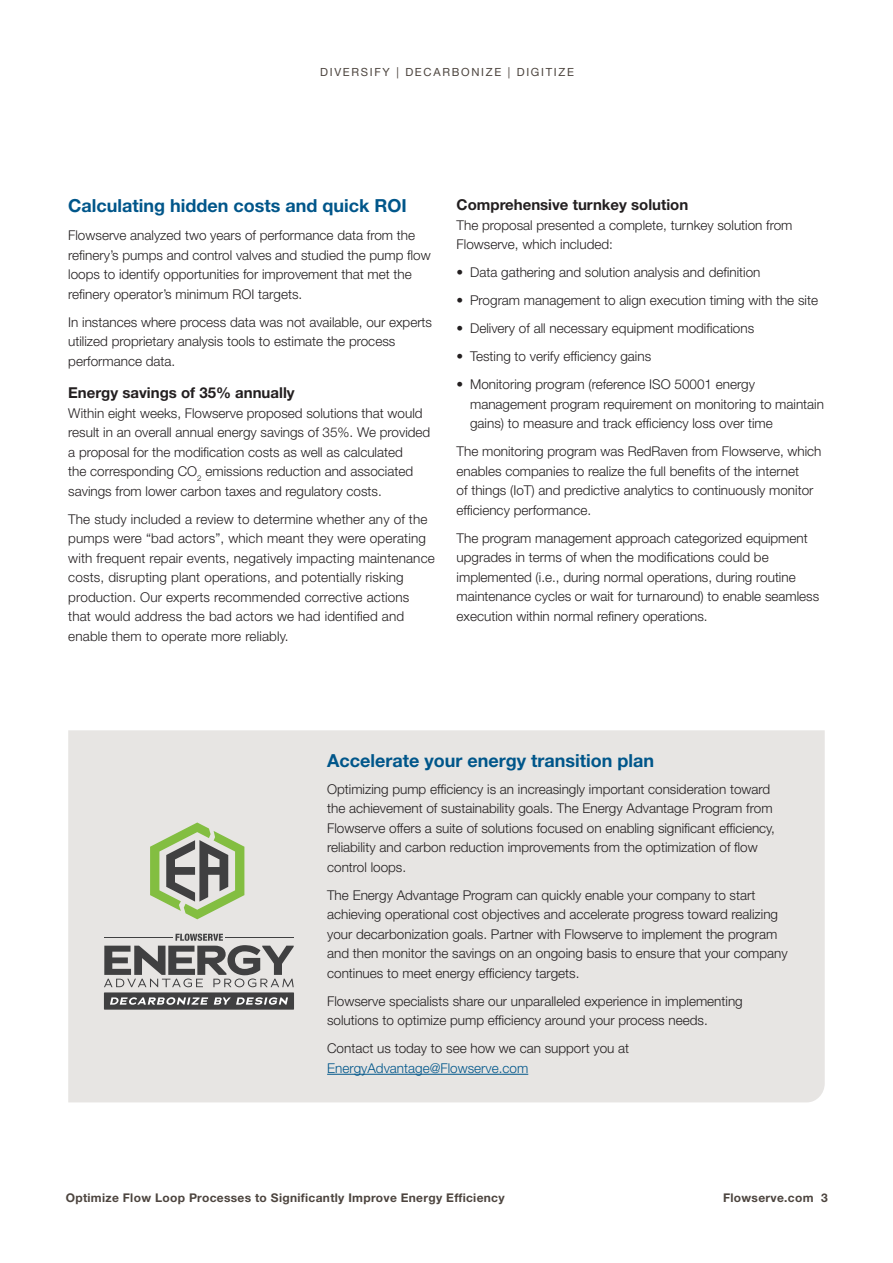
<style>
.page{position:relative;width:893px;height:1263px;background:#fff}
.page>*{position:absolute;margin:0;border:0;box-sizing:border-box;transform-origin:0 0}
.Subhead_Level_1__blu{font:700 18px "Helvetica Neue LT Std";color:#00568a}
.Subhead_Level_2__bla{font:700 15px "Helvetica Neue LT Std";color:#231f20}
.Body_copy{font:300 13.5px/19.5px "Helvetica Neue LT Std";color:#231f20}
.t1{font:700 12px "Helvetica Neue LT Std";letter-spacing:.025em;color:#4d453f}
.t2{font:11.25px "Helvetica Neue LT Std";letter-spacing:.15em;color:#4d453f}
.s1{color:#00568a}
</style>
<div class="page">
<div style="left:68px;top:730px;width:757px;height:372px;background:#e7e5e3"></div>
<hr style="left:327px;top:1074px;width:201px;height:1px;background:#00568a">
<div style="left:104px;top:992px;width:190px;height:18px;background:#404041"></div>
<svg style="left:110px;top:997px;width:98px;height:8px"></svg>
<svg style="left:214px;top:997px;width:74px;height:8px"></svg>
<svg style="left:150px;top:822px;width:94px;height:97px;background:#abb999"></svg>
<svg style="left:104px;top:933px;width:190px;height:54px;background:#a7a6a5"></svg>
<hr style="left:104px;top:937px;width:69px;height:1px;background:#404041">
<hr style="left:225px;top:937px;width:69px;height:1px;background:#404041">
<p class="t2" style="left:320px;top:65px;width:255px">DIVERSIFY | DECARBONIZE | DIGITIZE</p>
<p class="Subhead_Level_1__blu" style="left:68px;top:195px;width:340px">Calculating hidden costs and quick ROI</p>
<p class="Body_copy" style="left:68px;top:225px;width:364px">Flowserve analyzed two years of performance data from the refinery’s pumps and control valves and studied the pump flow loops to identify opportunities for improvement that met the refinery operator’s minimum ROI targets.</p>
<p class="Body_copy" style="left:68px;top:312px;width:365px">In instances where process data was not available, our experts utilized proprietary analysis tools to estimate the process performance data.</p>
<p class="Subhead_Level_2__bla" style="left:68px;top:384px;width:228px">Energy savings of 35% annually</p>
<p class="Body_copy" style="left:68px;top:403px;width:364px">Within eight weeks, Flowserve proposed solutions that would result in an overall annual energy savings of 35%. We provided a proposal for the modification costs as well as calculated<br>the corresponding CO<sub>2</sub> emissions reduction and associated savings from lower carbon taxes and regulatory costs.</p>
<p class="Body_copy" style="left:68px;top:509px;width:368px">The study included a review to determine whether any of the pumps were “bad actors”, which meant they were operating with frequent repair events, negatively impacting maintenance costs, disrupting plant operations, and potentially risking production. Our experts recommended corrective actions that would address the bad actors we had identified and enable them to operate more reliably.</p>
<p class="Subhead_Level_2__bla" style="left:457px;top:196px;width:233px">Comprehensive turnkey solution</p>
<p class="Body_copy" style="left:457px;top:215px;width:337px">The proposal presented a complete, turnkey solution from<br>Flowserve, which included:</p>
<p class="Body_copy" style="left:457px;top:262px;width:305px">• Data gathering and solution analysis and definition</p>
<p class="Body_copy" style="left:457px;top:290px;width:363px">• Program management to align execution timing with the site</p>
<p class="Body_copy" style="left:457px;top:318px;width:299px">• Delivery of all necessary equipment modifications</p>
<p class="Body_copy" style="left:457px;top:346px;width:196px">• Testing to verify efficiency gains</p>
<p class="Body_copy" style="left:470px;top:374px;width:355px;text-indent:-14px">• Monitoring program (reference ISO 50001 energy management program requirement on monitoring to maintain gains) to measure and track efficiency loss over time</p>
<p class="Body_copy" style="left:457px;top:441px;width:366px">The monitoring program was RedRaven from Flowserve, which enables companies to realize the full benefits of the internet<br>of things (IoT) and predictive analytics to continuously monitor efficiency performance.</p>
<p class="Body_copy" style="left:457px;top:528px;width:364px">The program management approach categorized equipment upgrades in terms of when the modifications could be implemented (i.e., during normal operations, during routine maintenance cycles or wait for turnaround) to enable seamless execution within normal refinery operations.</p>
<p class="Subhead_Level_1__blu" style="left:327px;top:750px;width:328px">Accelerate your energy transition plan</p>
<p class="Body_copy" style="left:327px;top:779px;width:449px">Optimizing pump efficiency is an increasingly important consideration toward the achievement of sustainability goals. The Energy Advantage Program from Flowserve offers a suite of solutions focused on enabling significant efficiency, reliability and carbon reduction improvements from the optimization of flow control loops.</p>
<p class="Body_copy" style="left:327px;top:885px;width:462px">The Energy Advantage Program can quickly enable your company to start achieving operational cost objectives and accelerate progress toward realizing your decarbonization goals. Partner with Flowserve to implement the program and then monitor the savings on an ongoing basis to ensure that your company continues to meet energy efficiency targets.</p>
<p class="Body_copy" style="left:327px;top:991px;width:417px">Flowserve specialists share our unparalleled experience in implementing solutions to optimize pump efficiency around your process needs.</p>
<p class="Body_copy" style="left:327px;top:1038px;width:304px">Contact us today to see how we can support you at<br><span class="s1">EnergyAdvantage@Flowserve.com</span></p>
<p class="t1" style="left:66px;top:1190px;width:440px">Optimize Flow Loop Processes to Significantly Improve Energy Efficiency</p>
<p class="t1" style="left:723px;top:1190px;width:106px">Flowserve.com 3</p>
</div>
